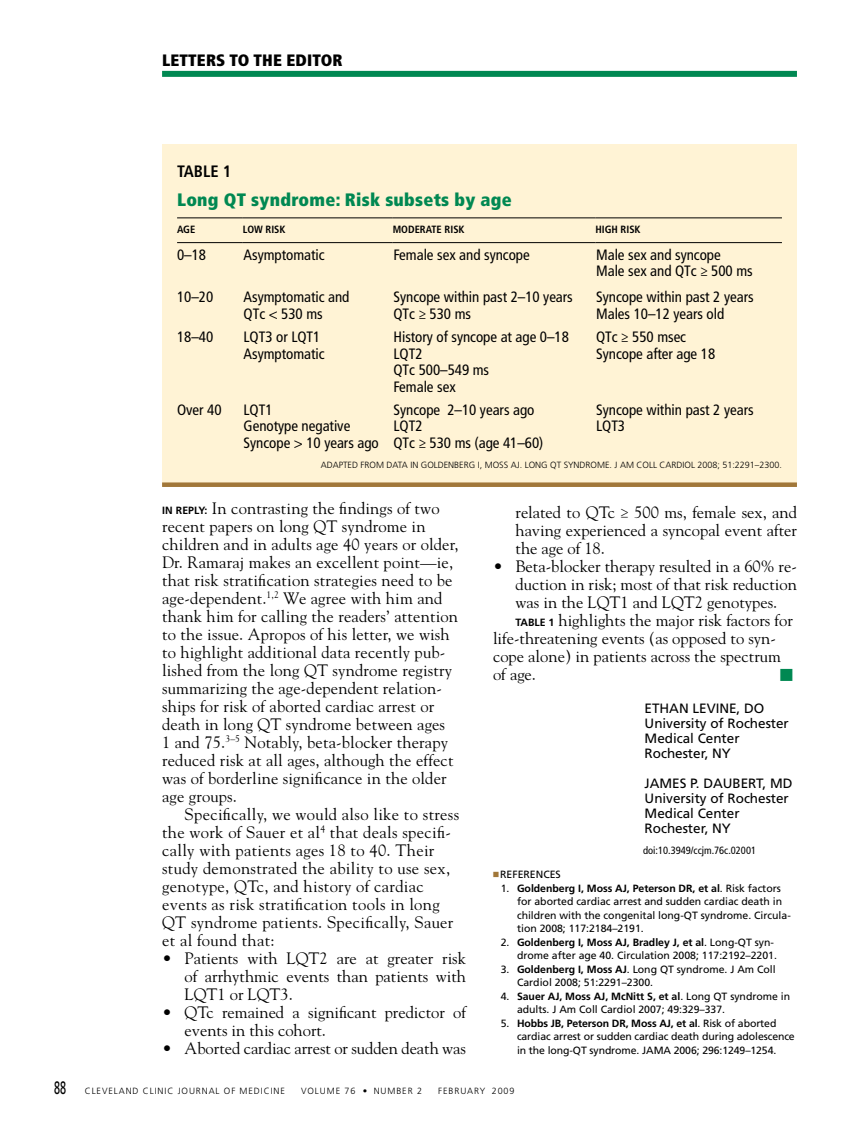
<style>
.page{position:relative;width:851px;height:1134px;background:#fff}
.page>*{position:absolute;margin:0;border:0;box-sizing:border-box;transform-origin:0 0}
.t1{font:900 condensed 18px "Frutiger LT Std";letter-spacing:.015em;color:#008852}
.t2{font:16.5px/18px "Goudy Std";letter-spacing:.01em;color:#000}
.t3{font:900 condensed 16.5px "Frutiger LT Std";letter-spacing:.01em;color:#000}
.t4{font:700 condensed 16.5px "Frutiger LT Std";color:#000}
.t5{font:condensed 15px/16.5px "Frutiger LT Std";color:#000}
.t6{font:15px "Universal Std Newswith Comm Pi";color:#008852}
.t7{font:13.5px/15px "Frutiger LT Std";color:#000}
.t8{font:10.5px/13.5px "Frutiger LT Std";color:#000}
.t9{font:700 condensed 10.5px "Frutiger LT Std";color:#000}
.t10{font:condensed 10.5px "Frutiger LT Std";color:#000}
.t11{font:300 9px "Frutiger LT Std";letter-spacing:.1em;color:#000}
.t12{font:300 9px "Frutiger LT Std";color:#000}
.s1{font-family:"Frutiger LT Std";font-weight:700;font-size:10.5px}
.s2{font-family:"Universal Std Newswith Comm Pi";color:#a17739}
.s3{font-weight:700}
.s4{font-weight:400;font-size:18px}
</style>
<div class="page">
<div style="left:162px;top:71px;width:634px;height:6px;background:#008852"></div>
<div style="left:162px;top:144px;width:634px;height:341px;background:#fff3d5"></div>
<hr style="left:177px;top:218px;width:66px;height:1px;background:#000">
<hr style="left:177px;top:242px;width:66px;height:1px;background:#000">
<hr style="left:243px;top:218px;width:150px;height:1px;background:#000">
<hr style="left:243px;top:242px;width:150px;height:1px;background:#000">
<hr style="left:393px;top:218px;width:202px;height:1px;background:#000">
<hr style="left:393px;top:242px;width:202px;height:1px;background:#000">
<hr style="left:595px;top:218px;width:187px;height:1px;background:#000">
<hr style="left:595px;top:242px;width:187px;height:1px;background:#000">
<div style="left:162px;top:482px;width:634px;height:5px;background:#a17739"></div>
<p class="t3" style="left:162px;top:51px;width:182px">LETTERs TO THE EDITOR</p>
<p class="t4" style="left:177px;top:162px;width:56px">TABLE 1</p>
<p class="t1" style="left:177px;top:189px;width:336px">Long QT syndrome: Risk subsets by age</p>
<p class="t9" style="left:177px;top:223px;width:18px">AGE</p>
<p class="t9" style="left:243px;top:223px;width:44px">LOW RISK</p>
<p class="t9" style="left:393px;top:223px;width:29px">MODERATE</p>
<p class="t9" style="left:444px;top:223px;width:22px">RISK</p>
<p class="t9" style="left:595px;top:223px;width:47px">HIGH RISK</p>
<p class="t5" style="left:177px;top:246px;width:31px">0–18</p>
<p class="t5" style="left:243px;top:246px;width:83px">Asymptomatic</p>
<p class="t5" style="left:393px;top:246px;width:138px">Female sex and syncope</p>
<p class="t5" style="left:596px;top:246px;width:158px">Male sex and syncope<br>Male sex and QTc ≥ 500 ms</p>
<p class="t5" style="left:177px;top:289px;width:38px">10–20</p>
<p class="t5" style="left:243px;top:289px;width:107px">Asymptomatic and<br>QTc &lt; 530 ms</p>
<p class="t5" style="left:393px;top:289px;width:181px">Syncope within past 2–10 years<br>QTc ≥ 530 ms</p>
<p class="t5" style="left:596px;top:289px;width:159px">Syncope within past 2 years<br>Males 10–12 years old</p>
<p class="t5" style="left:177px;top:329px;width:38px">18–40</p>
<p class="t5" style="left:243px;top:329px;width:83px">LQT3 or LQT1<br>Asymptomatic</p>
<p class="t5" style="left:393px;top:329px;width:177px">History of syncope at age 0–18<br>LQT2<br>QTc 500–549 ms<br>Female sex</p>
<p class="t5" style="left:596px;top:329px;width:121px">QTc ≥ 550 msec<br>Syncope after age 18</p>
<p class="t5" style="left:177px;top:401px;width:46px">Over 40</p>
<p class="t5" style="left:243px;top:401px;width:137px">LQT1<br>Genotype negative<br>Syncope &gt; 10 years ago</p>
<p class="t5" style="left:393px;top:401px;width:151px">Syncope 2–10 years ago<br>LQT2<br>QTc ≥ 530 ms (age 41–60)</p>
<p class="t5" style="left:596px;top:401px;width:159px">Syncope within past 2 years<br>LQT3</p>
<p class="t11" style="left:320px;top:459px;width:7px">ADA</p>
<p class="t11" style="left:338px;top:459px;width:29px">PTED FROM</p>
<p class="t11" style="left:386px;top:459px;width:41px">DATAIN GOLDENBER</p>
<p class="t11" style="left:469px;top:459px;width:102px">G I, MOSS AJ. LONG QT SYNDROME</p>
<p class="t11" style="left:609px;top:459px;width:39px">. J AM COLL</p>
<p class="t11" style="left:659px;top:459px;width:12px">CARDIOL</p>
<p class="t12" style="left:697px;top:459px;width:86px">2008; 51:2291–2300.</p>
<p class="t2" style="left:162px;top:499px;width:298px"><span class="s1">IN REPLY:</span> In contrasting the findings of two recent papers on long QT syndrome in children and in adults age 40 years or older, Dr. Ramaraj makes an excellent point—ie, that risk stratification strategies need to be age-dependent.<sup>1,2</sup> We agree with him and thank him for calling the readers’ attention to the issue. Apropos of his letter, we wish to highlight additional data recently pub&shy;lished from the long QT syndrome registry summarizing the age-dependent relation&shy;ships for risk of aborted cardiac arrest or death in long QT syndrome between ages<br>1 and 75.<sup>3–5</sup> Notably, beta-blocker therapy reduced risk at all ages, although the effect was of borderline significance in the older age groups.</p>
<p class="t2" style="left:162px;top:805px;width:299px;text-indent:23px">Specifically, we would also like to stress the work of Sauer et al<sup>4</sup> that deals specifi&shy;cally with patients ages 18 to 40. Their study demonstrated the ability to use sex, genotype, QTc, and history of cardiac events as risk stratification tools in long QT syndrome patients. Specifically, Sauer et al found that:</p>
<p class="t2" style="left:185px;top:949px;width:283px;text-align:justify;text-indent:-23px">• Patients with LQT2 are at greater risk of arrhythmic events than patients with LQT1 or LQT3.</p>
<p class="t2" style="left:185px;top:1003px;width:283px;text-indent:-23px">• QTc remained a significant predictor of events in this cohort.</p>
<p class="t2" style="left:162px;top:1039px;width:305px">• Aborted cardiac arrest or sudden death was</p>
<p class="t2" style="left:515px;top:503px;width:283px;text-align:justify">related to QTc ≥ 500 ms, female sex, and having experienced a syncopal event after the age of 18.</p>
<p class="t2" style="left:493px;top:557px;width:305px">• Beta-blocker therapy resulted in a 60% re-</p>
<p class="t2" style="left:515px;top:575px;width:283px">duction in risk; most of that risk reduction</p>
<p class="t2" style="left:515px;top:593px;width:263px">was in the LQT1 and LQT2 genotypes.</p>
<p class="t2" style="left:515px;top:611px;width:279px"><span class="s1">TABLE 1</span> highlights the major risk factors for</p>
<p class="t2" style="left:493px;top:629px;width:284px">life-threatening events (as opposed to syn-</p>
<p class="t2" style="left:493px;top:647px;width:289px">cope alone) in patients across the spectrum</p>
<p class="t2" style="left:493px;top:665px;width:45px">of age.</p>
<p class="t6" style="left:779px;top:669px;width:15px">■</p>
<p class="t7" style="left:644px;top:701px;width:146px">ETHAN LEVINE, DO<br>University of Rochester<br>Medical Center<br>Rochester, NY</p>
<p class="t7" style="left:644px;top:776px;width:149px">JAMES P. DAUBERT, MD<br>University of Rochester<br>Medical Center<br>Rochester, NY</p>
<p class="t10" style="left:643px;top:844px;width:114px">doi:10.3949/ccjm.76c.02001</p>
<p class="t8" style="left:493px;top:868px;width:69px"><span class="s2">◾</span>REFERENCES</p>
<p class="t8" style="left:517px;top:881px;width:275px;text-indent:-16px">1. <span class="s3">Goldenberg I, Moss AJ, Peterson DR, et al</span>. Risk factors for aborted cardiac arrest and sudden cardiac death in children with the congenital long-QT syndrome. Circula&shy;tion 2008; 117:2184–2191.</p>
<p class="t8" style="left:501px;top:935px;width:278px;text-align:right">2. <span class="s3">Goldenberg I, Moss AJ, Bradley J, et al</span>. Long-QT syn&shy;drome after age 40. Circulation 2008; 117:2192–2201.</p>
<p class="t8" style="left:517px;top:962px;width:260px;text-indent:-16px">3. <span class="s3">Goldenberg I, Moss AJ</span>. Long QT syndrome. J Am Coll<br>Cardiol 2008; 51:2291–2300.</p>
<p class="t8" style="left:517px;top:989px;width:275px;text-indent:-16px">4. <span class="s3">Sauer AJ, Moss AJ, McNitt S, et al</span>. Long QT syndrome in adults. J Am Coll Cardiol 2007; 49:329–337.</p>
<p class="t8" style="left:517px;top:1016px;width:279px;text-indent:-16px">5. <span class="s3">Hobbs JB, Peterson DR, Moss AJ, et al</span>. Risk of aborted cardiac arrest or sudden cardiac death during adolescence in the long-QT syndrome. JAMA 2006; 296:1249–1254.</p>
<p class="t11" style="left:54px;top:1085px;width:232px"><span class="s4">88</span> CLEVELAND CLINIC JOURNAL OF MEDICINE</p>
<p class="t11" style="left:301px;top:1085px;width:122px">VOLUME 76 • NUMBER 2</p>
<p class="t11" style="left:438px;top:1085px;width:78px">FEBRUARY 2009</p>
</div>
